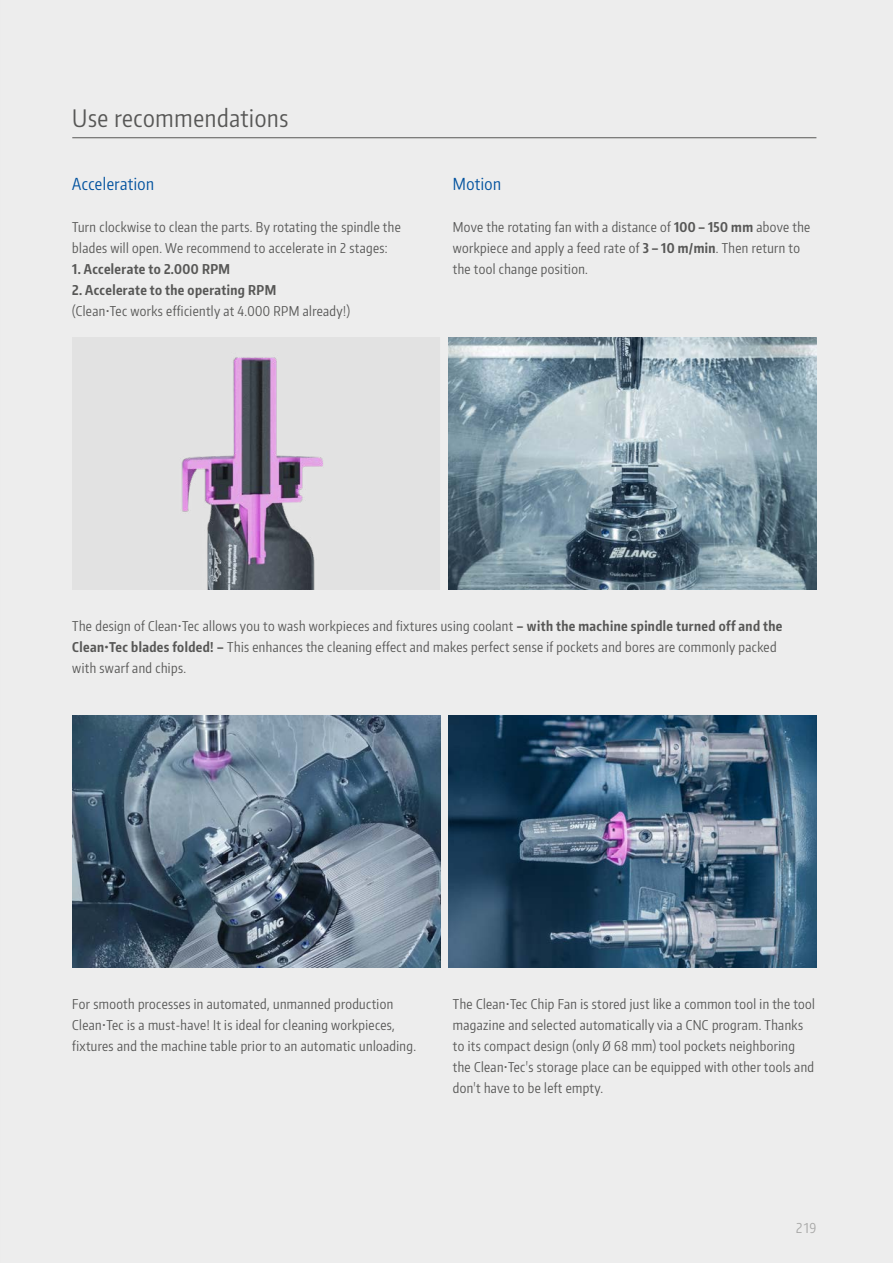
<style>
.page{position:relative;width:893px;height:1263px;background:#ededed}
.page>*{position:absolute;margin:0;border:0;box-sizing:border-box;transform-origin:0 0}
.t1{font:24px "Encode Sans Compressed";letter-spacing:.03em;color:#575756}
.t2{font:16.5px "Encode Sans Compressed";letter-spacing:.03em;color:#00519e}
.t3{font:13.5px/21px "Encode Sans Compressed";letter-spacing:.03em;color:#575756}
.t4{font:700 13.5px "Encode Sans Compressed";letter-spacing:.03em;color:#575756}
.t5{font:13.5px "Encode Sans Compressed";color:#a8a8a7}
.s1{font-weight:700}
</style>
<div class="page">
<img style="left:72px;top:337px;width:368px;height:252px">
<img style="left:449px;top:337px;width:367px;height:252px">
<img style="left:449px;top:715px;width:367px;height:252px">
<img style="left:72px;top:715px;width:368px;height:252px">
<hr style="left:72px;top:137px;width:744px;height:1px;background:#575756">
<h1 class="t1" style="left:72px;top:103px;width:218px">Use recommendations</h1>
<p class="t2" style="left:72px;top:173px;width:83px">Acceleration</p>
<p class="t3" style="left:72px;top:216px;width:330px">Turn clockwise to clean the parts. By rotating the spindle the blades will open. We recommend to accelerate in 2 stages:</p>
<p class="t4" style="left:72px;top:260px;width:159px">1. Accelerate to 2.000 RPM</p>
<p class="t4" style="left:72px;top:281px;width:205px">2. Accelerate to the operating RPM</p>
<p class="t3" style="left:72px;top:300px;width:279px">(Clean•Tec works efficiently at 4.000 RPM already!)</p>
<p class="t2" style="left:453px;top:173px;width:50px">Motion</p>
<p class="t3" style="left:453px;top:216px;width:359px">Move the rotating fan with a distance of <span class="s1">100 – 150 mm</span> above the workpiece and apply a feed rate of <span class="s1">3 – 10 m/min</span>. Then return to the tool change position.</p>
<p class="t3" style="left:72px;top:615px;width:712px">The design of Clean•Tec allows you to wash workpieces and fixtures using coolant <span class="s1">– with the machine spindle turned off and the<br>Clean•Tec blades folded! –</span> This enhances the cleaning effect and makes perfect sense if pockets and bores are commonly packed with swarf and chips.</p>
<p class="t3" style="left:72px;top:993px;width:345px">For smooth processes in automated, unmanned production<br>Clean•Tec is a must-have! It is ideal for cleaning workpieces, fixtures and the machine table prior to an automatic unloading.</p>
<p class="t3" style="left:453px;top:993px;width:364px">The Clean•Tec Chip Fan is stored just like a common tool in the tool magazine and selected automatically via a CNC program. Thanks to its compact design (only Ø 68 mm) tool pockets neighboring the Clean•Tec's storage place can be equipped with other tools and don't have to be left empty.</p>
<p class="t5" style="left:796px;top:1219px;width:22px">219</p>
</div>
